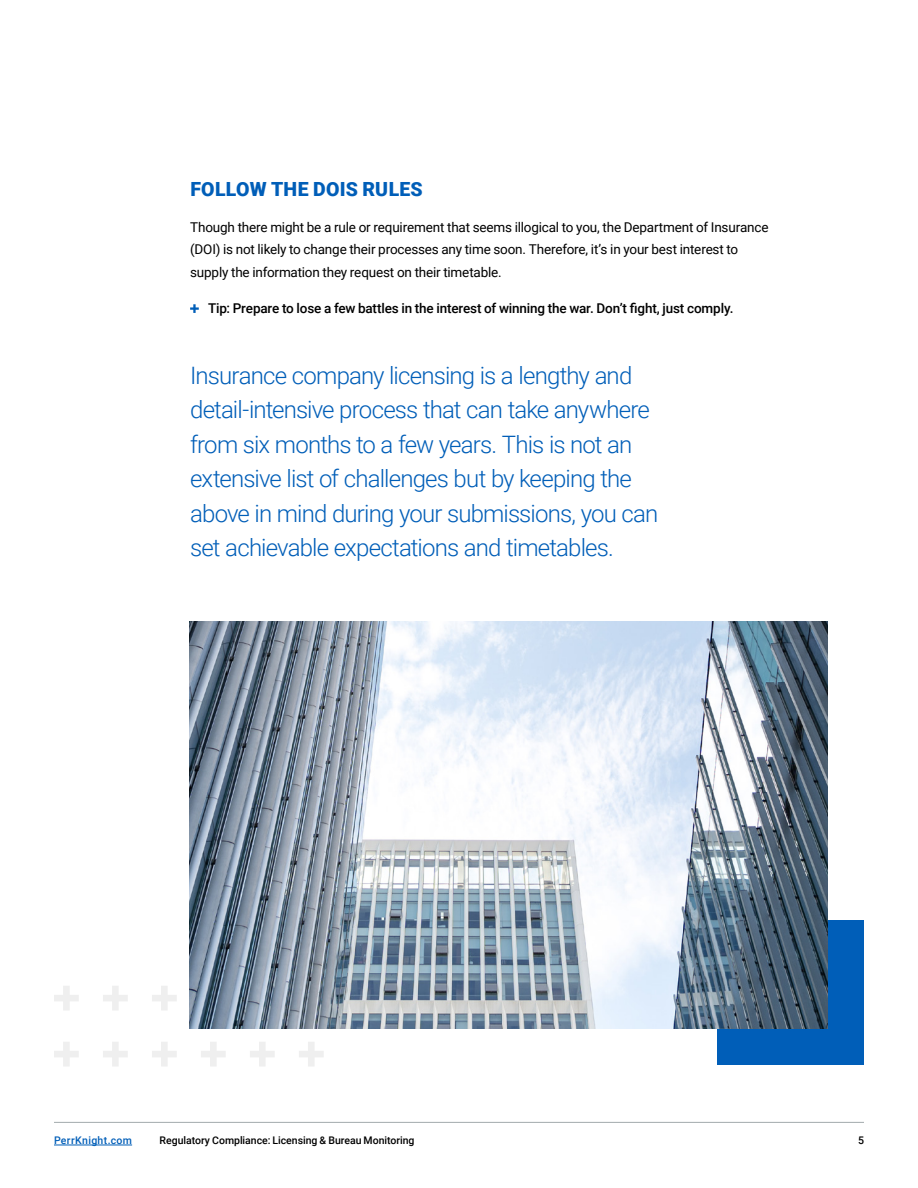
<style>
.page{position:relative;width:918px;height:1188px;background:#fff}
.page>*{position:absolute;margin:0;border:0;box-sizing:border-box;transform-origin:0 0}
.t1{font:300 24px/34.5px "Roboto";letter-spacing:-.035em;color:#005eb8}
.t2{font:900 19.5px "Roboto";letter-spacing:.01em;color:#005eb8}
.t3{font:13.5px/22.5px "Roboto";letter-spacing:-.015em;color:#000}
.t4{font:500 13.5px "Roboto";letter-spacing:-.015em;color:#000}
.t5{font:500 10.5px "Roboto";letter-spacing:-.005em;color:#000}
.t6{font:500 10.5px "Roboto";letter-spacing:.035em;color:#005eb8}
</style>
<div class="page">
<hr style="left:54px;top:1122px;width:810px;height:1px;background:#a2aaad">
<div style="left:717px;top:921px;width:147px;height:144px;background:#005eb8"></div>
<svg style="left:54px;top:986px;width:25px;height:24px"></svg>
<svg style="left:103px;top:986px;width:25px;height:24px"></svg>
<svg style="left:152px;top:986px;width:25px;height:24px"></svg>
<svg style="left:54px;top:1042px;width:25px;height:24px"></svg>
<svg style="left:103px;top:1042px;width:25px;height:24px"></svg>
<svg style="left:152px;top:1042px;width:25px;height:24px"></svg>
<svg style="left:201px;top:1042px;width:25px;height:24px"></svg>
<svg style="left:250px;top:1042px;width:25px;height:24px"></svg>
<svg style="left:299px;top:1042px;width:25px;height:24px"></svg>
<img style="left:189px;top:621px;width:639px;height:408px">
<hr style="left:54px;top:1145px;width:78px;height:1px;background:#005eb8">
<svg style="left:190px;top:304px;width:9px;height:9px"></svg>
<p class="t2" style="left:190px;top:175px;width:234px">FOLLOW THE DOIS RULES</p>
<p class="t3" style="left:190px;top:215px;width:580px">Though there might be a rule or requirement that seems illogical to you, the Department of Insurance (DOI) is not likely to change their processes any time soon. Therefore, it’s in your best interest to supply the information they request on their timetable.</p>
<p class="t4" style="left:208px;top:299px;width:527px">Tip: Prepare to lose a few battles in the interest of winning the war. Don’t fight, just comply.</p>
<p class="t1" style="left:190px;top:357px;width:470px">Insurance company licensing is a lengthy and detail-intensive process that can take anywhere from six months to a few years. This is not an extensive list of challenges but by keeping the above in mind during your submissions, you can set achievable expectations and timetables.</p>
<p class="t6" style="left:54px;top:1133px;width:80px">PerrKnight.com</p>
<p class="t5" style="left:160px;top:1133px;width:256px">Regulatory Compliance: Licensing &amp; Bureau Monitoring</p>
<p class="t5" style="left:858px;top:1133px;width:7px">5</p>
</div>
